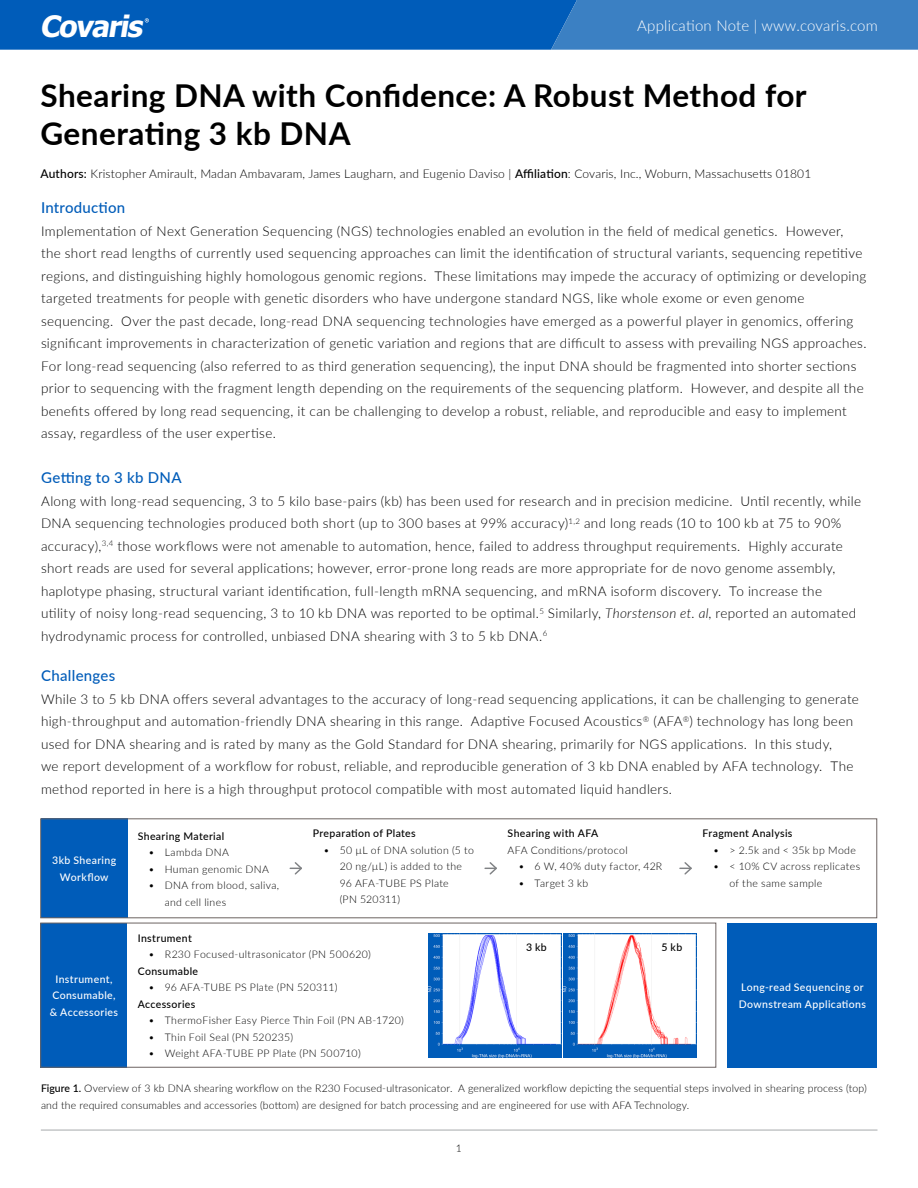
<style>
.page{position:relative;width:918px;height:1188px;background:#fff}
.page>*{position:absolute;margin:0;border:0;box-sizing:border-box;transform-origin:0 0}
.t1{font:700 31.5px/37.8px "Lato";letter-spacing:.015em;color:#000}
.t2{font:italic 700 29.55px "Tahoma";color:#fff}
.t3{font:500 15px "Lato";letter-spacing:.02em;color:#005cb9}
.t4{font:300 15px "Lato";letter-spacing:.015em;color:#fff}
.t5{font:300 13.5px/22.5px "Lato";letter-spacing:.025em;color:#000}
.t6{font:300 12px "Lato";letter-spacing:.015em;color:#000}
.t7{font:300 10.5px/16.5px "Lato";letter-spacing:.025em;color:#000}
.t8{font:500 10.5px "Lato";letter-spacing:.035em;color:#000}
.t9{font:500 10.5px/16.5px "Lato";letter-spacing:.035em;color:#fff;text-align:center}
.s1{font-weight:500}
.s2{font-style:italic}
</style>
<div class="page">
<svg style="left:0;top:0;width:918px;height:50px;background:#186abd"></svg>
<hr style="left:41px;top:1130px;width:836px;height:1px;background:#a7a9ac">
<div style="left:41px;top:819px;width:86px;height:99px;background:#005cb9"></div>
<svg style="left:290px;top:862px;width:12px;height:13px"></svg>
<svg style="left:485px;top:862px;width:12px;height:13px"></svg>
<svg style="left:680px;top:862px;width:12px;height:13px"></svg>
<div style="left:40px;top:819px;width:837px;height:99px;border:1px solid #6c6361"></div>
<div style="left:728px;top:923px;width:149px;height:144px;background:#005cb9"></div>
<div style="left:40px;top:923px;width:87px;height:144px;background:#005cb9"></div>
<img style="left:429px;top:933px;width:132px;height:124px">
<img style="left:564px;top:933px;width:132px;height:124px">
<h2 class="t2" style="left:40px;top:7px;width:111px">Covaris</h2>
<p class="t4" style="left:637px;top:15px;width:242px">Application Note | www.covaris.com</p>
<h1 class="t1" style="left:40px;top:76px;width:768px">Shearing DNA with Confidence: A Robust Method for<br>Generating 3 kb DNA</h1>
<p class="t6" style="left:40px;top:165px;width:772px"><span class="s1">Authors:</span> Kristopher Amirault, Madan Ambavaram, James Laugharn, and Eugenio Daviso | <span class="s1">Affiliation</span>: Covaris, Inc., Woburn, Massachusetts 01801</p>
<p class="t3" style="left:41px;top:197px;width:86px">Introduction</p>
<p class="t5" style="left:41px;top:219px;width:827px">Implementation of Next Generation Sequencing (NGS) technologies enabled an evolution in the field of medical genetics. However, the short read lengths of currently used sequencing approaches can limit the identification of structural variants, sequencing repetitive regions, and distinguishing highly homologous genomic regions. These limitations may impede the accuracy of optimizing or developing targeted treatments for people with genetic disorders who have undergone standard NGS, like whole exome or even genome sequencing. Over the past decade, long-read DNA sequencing technologies have emerged as a powerful player in genomics, offering significant improvements in characterization of genetic variation and regions that are difficult to assess with prevailing NGS approaches.<br>For long-read sequencing (also referred to as third generation sequencing), the input DNA should be fragmented into shorter sections prior to sequencing with the fragment length depending on the requirements of the sequencing platform. However, and despite all the benefits offered by long read sequencing, it can be challenging to develop a robust, reliable, and reproducible and easy to implement assay, regardless of the user expertise.</p>
<p class="t3" style="left:41px;top:467px;width:142px">Getting to 3 kb DNA</p>
<p class="t5" style="left:41px;top:489px;width:822px">Along with long-read sequencing, 3 to 5 kilo base-pairs (kb) has been used for research and in precision medicine. Until recently, while DNA sequencing technologies produced both short (up to 300 bases at 99% accuracy)<sup>1,2</sup> and long reads (10 to 100 kb at 75 to 90% accuracy),<sup>3,4</sup> those workflows were not amenable to automation, hence, failed to address throughput requirements. Highly accurate short reads are used for several applications; however, error-prone long reads are more appropriate for de novo genome assembly, haplotype phasing, structural variant identification, full-length mRNA sequencing, and mRNA isoform discovery. To increase the<br>utility of noisy long-read sequencing, 3 to 10 kb DNA was reported to be optimal.<sup>5</sup> Similarly, <span class="s2">Thorstenson et. al</span>, reported an automated hydrodynamic process for controlled, unbiased DNA shearing with 3 to 5 kb DNA.<sup>6</sup></p>
<p class="t3" style="left:41px;top:665px;width:76px">Challenges</p>
<p class="t5" style="left:41px;top:687px;width:819px">While 3 to 5 kb DNA offers several advantages to the accuracy of long-read sequencing applications, it can be challenging to generate high-throughput and automation-friendly DNA shearing in this range. Adaptive Focused Acoustics<sup>®</sup> (AFA<sup>®</sup>) technology has long been used for DNA shearing and is rated by many as the Gold Standard for DNA shearing, primarily for NGS applications. In this study,<br>we report development of a workflow for robust, reliable, and reproducible generation of 3 kb DNA enabled by AFA technology. The method reported in here is a high throughput protocol compatible with most automated liquid handlers.</p>
<p class="t9" style="left:52px;top:852px;width:65px">3kb Shearing<br>Workflow</p>
<p class="t9" style="left:50px;top:970px;width:70px">Instrument,<br>Consumable, &amp; Accessories</p>
<p class="t8" style="left:138px;top:828px;width:88px">Shearing Material</p>
<p class="t7" style="left:148px;top:844px;width:82px">• Lambda DNA</p>
<p class="t7" style="left:148px;top:860px;width:122px">• Human genomic DNA</p>
<p class="t7" style="left:165px;top:877px;width:116px;text-indent:-16px">• DNA from blood, saliva, and cell lines</p>
<p class="t8" style="left:313px;top:826px;width:105px">Preparation of Plates</p>
<p class="t7" style="left:340px;top:841px;width:136px;text-indent:-16px">• 50 µL of DNA solution (5 to<br>20 ng/µL) is added to the<br>96 AFA-TUBE PS Plate<br>(PN 520311)</p>
<p class="t8" style="left:138px;top:930px;width:56px">Instrument</p>
<p class="t7" style="left:148px;top:946px;width:224px">• R230 Focused-ultrasonicator (PN 500620)</p>
<p class="t8" style="left:138px;top:963px;width:62px">Consumable</p>
<p class="t7" style="left:149px;top:979px;width:190px">• 96 AFA-TUBE PS Plate (PN 520311)</p>
<p class="t8" style="left:138px;top:996px;width:59px">Accessories</p>
<p class="t7" style="left:149px;top:1012px;width:257px">• ThermoFisher Easy Pierce Thin Foil (PN AB-1720)</p>
<p class="t7" style="left:149px;top:1028px;width:146px">• Thin Foil Seal (PN 520235)</p>
<p class="t7" style="left:149px;top:1045px;width:214px">• Weight AFA-TUBE PP Plate (PN 500710)</p>
<p class="t8" style="left:508px;top:826px;width:92px">Shearing with AFA</p>
<p class="t7" style="left:508px;top:841px;width:122px">AFA Conditions/protocol</p>
<p class="t7" style="left:518px;top:858px;width:145px">• 6 W, 40% duty factor, 42R</p>
<p class="t7" style="left:518px;top:874px;width:71px">• Target 3 kb</p>
<p class="t8" style="left:702px;top:826px;width:92px">Fragment Analysis</p>
<p class="t7" style="left:713px;top:841px;width:144px">• &gt; 2.5k and &lt; 35k bp Mode</p>
<p class="t7" style="left:729px;top:858px;width:132px;text-indent:-16px">• &lt; 10% CV across replicates of the same sample</p>
<p class="t8" style="left:526px;top:939px;width:22px">3 kb</p>
<p class="t8" style="left:662px;top:939px;width:22px">5 kb</p>
<p class="t9" style="left:739px;top:979px;width:129px;text-align:left">Long-read Sequencing or<br>Downstream Applications</p>
<p class="t7" style="left:41px;top:1080px;width:827px"><span class="s1">Figure 1.</span> Overview of 3 kb DNA shearing workflow on the R230 Focused-ultrasonicator. A generalized workflow depicting the sequential steps involved in shearing process (top) and the required consumables and accessories (bottom) are designed for batch processing and are engineered for use with AFA Technology.</p>
<p class="t7" style="left:456px;top:1140px;width:8px">1</p>
</div>
